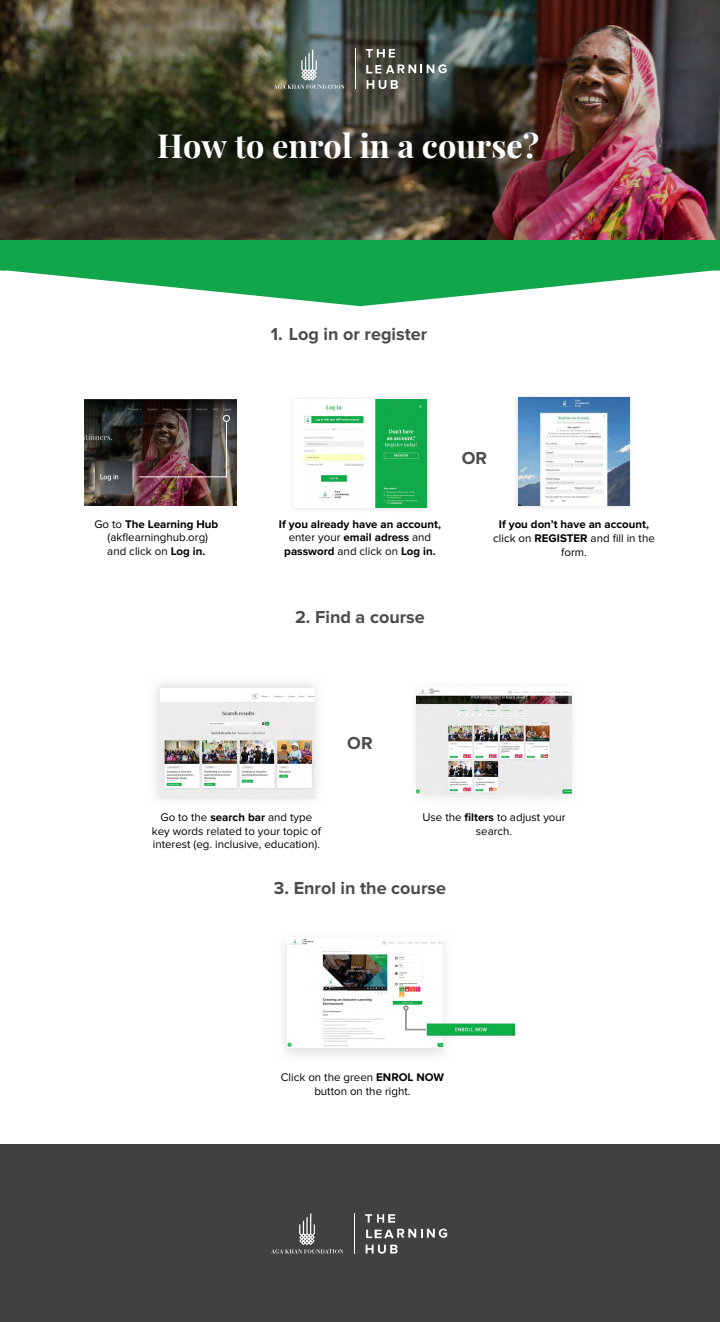
<style>
.page{position:relative;width:720px;height:1322px;background:#fff}
.page>*{position:absolute;margin:0;border:0;box-sizing:border-box;transform-origin:0 0}
.t1{font:700 32.5px "Playfair Display";color:#fff}
.t2{font:700 18px "Proxima Nova";color:#4c4c4c}
.t3{font:11.5px/13.8px "Proxima Nova";color:#000;text-align:center}
.t4{font:700 11.5px/13.8px "Proxima Nova";color:#000;text-align:center}
.s1{font-weight:700}
.s2{font-weight:400}
</style>
<div class="page">
<div style="left:0;top:1144px;width:719px;height:178px;background:#414141"></div>
<svg style="left:365px;top:1214px;width:30px;height:9px"></svg>
<svg style="left:366px;top:1229px;width:81px;height:9px"></svg>
<svg style="left:365px;top:1245px;width:32px;height:9px"></svg>
<svg style="left:271px;top:1213px;width:72px;height:41px"></svg>
<hr style="left:354px;top:1213px;width:1px;height:41px;background:#fff">
<svg style="left:0;top:239px;width:719px;height:67px;fill:#10a649"></svg>
<img style="left:0;top:0;width:719px;height:239px">
<svg style="left:366px;top:49px;width:29px;height:8px"></svg>
<svg style="left:366px;top:64px;width:80px;height:9px"></svg>
<svg style="left:366px;top:80px;width:32px;height:9px"></svg>
<svg style="left:274px;top:49px;width:70px;height:40px"></svg>
<hr style="left:355px;top:49px;width:1px;height:40px;background:#fff">
<img style="left:516px;top:396px;width:115px;height:112px">
<img style="left:518px;top:398px;width:111px;height:108px">
<img style="left:84px;top:399px;width:152px;height:107px">
<img style="left:87px;top:456px;width:53px;height:45px">
<img style="left:95px;top:461px;width:37px;height:33px">
<img style="left:139px;top:415px;width:91px;height:62px">
<img style="left:292px;top:398px;width:137px;height:112px">
<img style="left:294px;top:400px;width:133px;height:108px">
<img style="left:160px;top:691px;width:155px;height:107px">
<img style="left:420px;top:692px;width:153px;height:106px">
<img style="left:416px;top:688px;width:155px;height:106px">
<img style="left:284px;top:942px;width:170px;height:114px">
<img style="left:287px;top:939px;width:155px;height:109px">
<svg style="left:402px;top:1005px;width:57px;height:26px"></svg>
<img style="left:426px;top:1024px;width:89px;height:11px">
<h1 class="t1" style="left:157px;top:120px;width:383px">How to enrol in a course?</h1>
<p class="t3" style="left:94px;top:517px;width:125px">Go to <span class="s1">The Learning Hub </span>(akflearninghub.org)<br>and click on <span class="s1">Log in.</span></p>
<h2 class="t2" style="left:271px;top:323px;width:158px">1. Log in or register</h2>
<h2 class="t2" style="left:461px;top:448px;width:27px">OR</h2>
<p class="t4" style="left:279px;top:517px;width:163px">If you already have an account, <span class="s2">enter your</span> email adress <span class="s2">and </span>password <span class="s2">and click on</span> Log in.</p>
<h2 class="t2" style="left:295px;top:607px;width:131px">2. Find a course</h2>
<p class="t4" style="left:493px;top:518px;width:163px">If you don’t have an account, <span class="s2">click on</span> REGISTER <span class="s2">and fill in the form.</span></p>
<h2 class="t2" style="left:347px;top:732px;width:27px">OR</h2>
<p class="t3" style="left:152px;top:811px;width:171px">Go to the <span class="s1">search bar</span> and type key words related to your topic of interest (eg. inclusive, education).</p>
<p class="t3" style="left:422px;top:811px;width:145px">Use the <span class="s1">filters</span> to adjust your search.</p>
<h2 class="t2" style="left:274px;top:878px;width:174px">3. Enrol in the course</h2>
<p class="t3" style="left:281px;top:1071px;width:165px">Click on the green <span class="s1">ENROL NOW </span>button on the right.</p>
</div>
